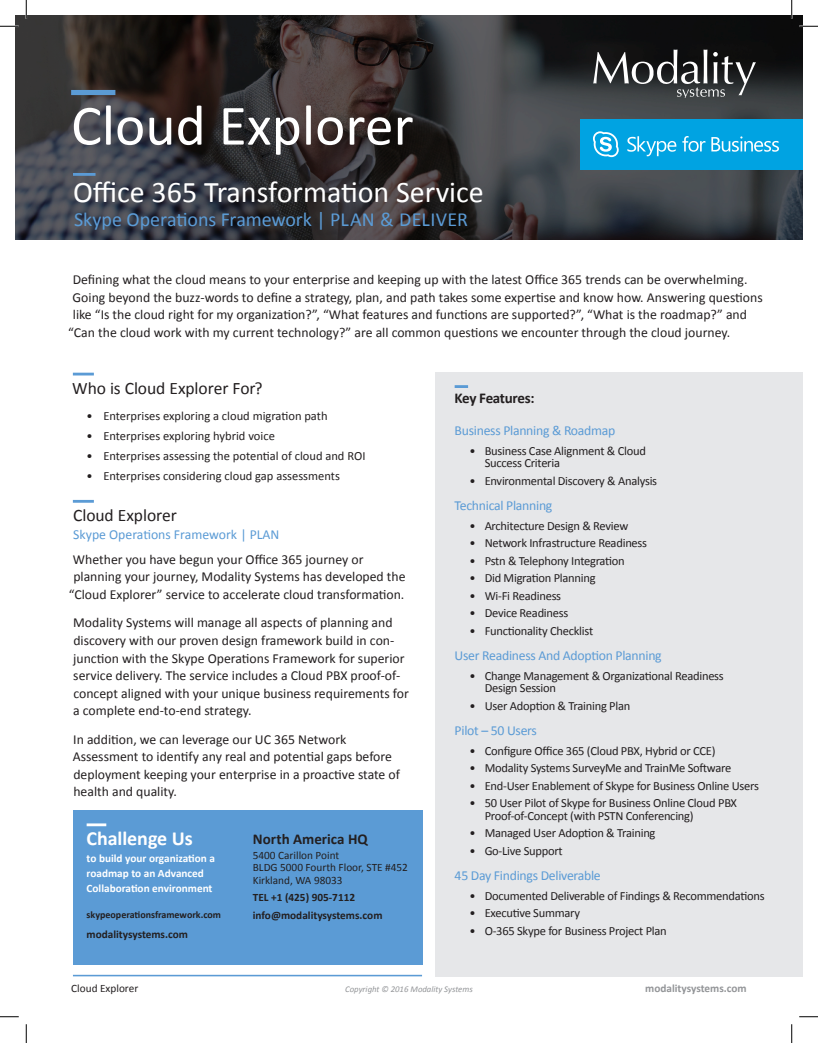
<style>
.page{position:relative;width:818px;height:1043px;background:#fff}
.page>*{position:absolute;margin:0;border:0;box-sizing:border-box;transform-origin:0 0}
.Document_title-1{font:57.5px "Calibri";color:#fff}
.Document_title-2{font:30px "Calibri";color:#fff}
.Heading_1{font:20px "Calibri";color:#5b9bd5}
.Heading_1-2{font:700 20px "Calibri";letter-spacing:-.005em;color:#fff}
.Heading_2{font:17.5px "Calibri";letter-spacing:-.005em;color:#231f20}
.Heading_3{font:700 15px "Calibri";letter-spacing:-.005em;color:#231f20}
.Heading_3-2{font:700 15px "Calibri";letter-spacing:-.03em;color:#231f20}
.Paragraph{font:13.75px/17.5px "Calibri";color:#231f20}
.Headline_4{font:13.75px "Calibri";letter-spacing:-.02em;color:#5b9bd5}
.Headline_4-2{font:13.75px "Calibri";color:#5b9bd5}
.t1{font:12.5px/12.5px "Calibri";letter-spacing:-.02em;color:#231f20}
.t2{font:12.5px "Calibri";color:#231f20}
.Paragraph-2{font:11.25px "Calibri";color:#231f20}
.Headline_4-3{font:700 11.25px/15px "Calibri";color:#fff}
.Paragraph-3{font:700 11.25px "Calibri";color:#231f20}
.t3{font:700 11.25px "Calibri";color:#939598}
.Headline_4-4{font:700 10px "Calibri";color:#231f20}
.t4{font:italic 8.75px "Calibri";color:#939598}
</style>
<div class="page">
<svg style="left:15px;top:15px;width:787px;height:224px;background:#343335"></svg>
<div style="left:435px;top:372px;width:367px;height:604px;background:#e6e7e9"></div>
<div style="left:71px;top:90px;width:44px;height:5px;background:#5b9bd5"></div>
<hr style="left:73px;top:173px;width:22px;height:3px;background:#5b9bd5">
<div style="left:580px;top:119px;width:222px;height:51px;background:#00a3e2"></div>
<svg style="left:593px;top:131px;width:25px;height:26px"></svg>
<svg style="left:627px;top:136px;width:49px;height:20px"></svg>
<svg style="left:682px;top:136px;width:23px;height:16px"></svg>
<svg style="left:711px;top:136px;width:68px;height:16px"></svg>
<svg style="left:593px;top:50px;width:162px;height:48px;background:#4b4d4e"></svg>
<hr style="left:73px;top:974px;width:349px;height:2px;background:#5b9bd5">
<hr style="left:73px;top:500px;width:21px;height:2px;background:#5b9bd5">
<hr style="left:73px;top:372px;width:21px;height:3px;background:#5b9bd5">
<hr style="left:454px;top:385px;width:14px;height:3px;background:#5b9bd5">
<div style="left:73px;top:810px;width:349px;height:154px;background:#5b9bd5"></div>
<hr style="left:87px;top:823px;width:19px;height:3px;background:#fff">
<svg style="left:0;top:25px;width:19px;height:2px"></svg>
<svg style="left:799px;top:25px;width:19px;height:2px"></svg>
<svg style="left:0;top:1016px;width:19px;height:1px"></svg>
<svg style="left:799px;top:1016px;width:19px;height:1px"></svg>
<svg style="left:25px;top:0;width:2px;height:19px"></svg>
<svg style="left:25px;top:1024px;width:2px;height:18px"></svg>
<svg style="left:790px;top:0;width:2px;height:19px"></svg>
<svg style="left:791px;top:1024px;width:1px;height:18px"></svg>
<p class="Document_title-1" style="left:71px;top:89px;width:344px">Cloud Explorer</p>
<p class="Document_title-2" style="left:73px;top:173px;width:412px">Office 365 Transformation Service</p>
<p class="Heading_1" style="left:74px;top:206px;width:395px">Skype Operations Framework | PLAN &amp; DELIVER</p>
<p class="Paragraph" style="left:73px;top:271px;width:676px">Defining what the cloud means to your enterprise and keeping up with the latest Office 365 trends can be overwhelming.</p>
<p class="Paragraph" style="left:73px;top:288px;width:691px">Going beyond the buzz-words to define a strategy, plan, and path takes some expertise and know how. Answering questions</p>
<p class="Paragraph" style="left:73px;top:306px;width:675px">like “Is the cloud right for my organization?”, “What features and functions are supported?”, “What is the roadmap?” and</p>
<p class="Paragraph" style="left:68px;top:323px;width:663px">“Can the cloud work with my current technology?” are all common questions we encounter through the cloud journey.</p>
<p class="Heading_2" style="left:72px;top:377px;width:192px">Who is Cloud Explorer For?</p>
<p class="t2" style="left:86px;top:408px;width:243px">• Enterprises exploring a cloud migration path</p>
<p class="t2" style="left:86px;top:428px;width:190px">• Enterprises exploring hybrid voice</p>
<p class="t2" style="left:86px;top:448px;width:280px">• Enterprises assessing the potential of cloud and ROI</p>
<p class="t2" style="left:86px;top:468px;width:255px">• Enterprises considering cloud gap assessments</p>
<p class="Heading_2" style="left:73px;top:504px;width:105px">Cloud Explorer</p>
<p class="Headline_4-2" style="left:73px;top:525px;width:208px">Skype Operations Framework | PLAN</p>
<p class="Paragraph" style="left:73px;top:550px;width:292px">Whether you have begun your Office 365 journey or</p>
<p class="Paragraph" style="left:73px;top:568px;width:334px">planning your journey, Modality Systems has developed the</p>
<p class="Paragraph" style="left:69px;top:585px;width:337px">“Cloud Explorer” service to accelerate cloud transformation.</p>
<p class="Paragraph" style="left:73px;top:614px;width:337px">Modality Systems will manage all aspects of planning and discovery with our proven design framework build in con&shy;junction with the Skype Operations Framework for superior service delivery. The service includes a Cloud PBX proof-of&shy;concept aligned with your unique business requirements for a complete end-to-end strategy.</p>
<p class="Paragraph" style="left:73px;top:730px;width:329px">In addition, we can leverage our UC 365 Network Assessment to identify any real and potential gaps before deployment keeping your enterprise in a proactive state of health and quality.</p>
<p class="Heading_1-2" style="left:87px;top:825px;width:108px">Challenge Us</p>
<p class="Headline_4-3" style="left:87px;top:851px;width:130px">to build your organization a roadmap to an Advanced<br>Collaboration environment</p>
<p class="Headline_4-4" style="left:87px;top:908px;width:136px">skypeoperationsframework.com</p>
<p class="Paragraph-3" style="left:87px;top:927px;width:103px">modalitysystems.com</p>
<p class="Heading_3" style="left:253px;top:829px;width:116px">North America HQ</p>
<p class="Paragraph-2" style="left:253px;top:848px;width:88px">5400 Carillon Point</p>
<p class="Paragraph-2" style="left:253px;top:860px;width:157px">BLDG 5000 Fourth Floor, STE #452</p>
<p class="Paragraph-2" style="left:253px;top:873px;width:91px">Kirkland, WA 98033</p>
<p class="Paragraph-3" style="left:253px;top:890px;width:104px">TEL +1 (425) 905-7112</p>
<p class="Paragraph-3" style="left:253px;top:907px;width:131px">info@modalitysystems.com</p>
<p class="Heading_3-2" style="left:454px;top:389px;width:81px">Key Features:</p>
<p class="Headline_4" style="left:454px;top:421px;width:162px">Business Planning &amp; Roadmap</p>
<p class="t1" style="left:484px;top:444px;width:163px;text-indent:-15px">• Business Case Alignment &amp; Cloud<br>Success Criteria</p>
<p class="t1" style="left:469px;top:474px;width:189px">• Environmental Discovery &amp; Analysis</p>
<p class="Headline_4" style="left:454px;top:496px;width:99px">Technical Planning</p>
<p class="t1" style="left:469px;top:519px;width:160px">• Architecture Design &amp; Review</p>
<p class="t1" style="left:469px;top:537px;width:179px">• Network Infrastructure Readiness</p>
<p class="t1" style="left:469px;top:554px;width:157px">• Pstn &amp; Telephony Integration</p>
<p class="t1" style="left:469px;top:572px;width:128px">• Did Migration Planning</p>
<p class="t1" style="left:469px;top:589px;width:93px">• Wi-Fi Readiness</p>
<p class="t1" style="left:469px;top:607px;width:100px">• Device Readiness</p>
<p class="t1" style="left:469px;top:624px;width:125px">• Functionality Checklist</p>
<p class="Headline_4" style="left:454px;top:646px;width:209px">User Readiness And Adoption Planning</p>
<p class="t1" style="left:484px;top:669px;width:241px;text-indent:-15px">• Change Management &amp; Organizational Readiness<br>Design Session</p>
<p class="t1" style="left:469px;top:699px;width:162px">• User Adoption &amp; Training Plan</p>
<p class="Headline_4" style="left:454px;top:721px;width:84px">Pilot – 50 Users</p>
<p class="t1" style="left:469px;top:744px;width:247px">• Configure Office 365 (Cloud PBX, Hybrid or CCE)</p>
<p class="t1" style="left:469px;top:762px;width:263px">• Modality Systems SurveyMe and TrainMe Software</p>
<p class="t1" style="left:469px;top:779px;width:291px">• End-User Enablement of Skype for Business Online Users</p>
<p class="t1" style="left:484px;top:797px;width:254px;text-indent:-15px">• 50 User Pilot of Skype for Business Online Cloud PBX<br>Proof-of-Concept (with PSTN Conferencing)</p>
<p class="t1" style="left:469px;top:827px;width:187px">• Managed User Adoption &amp; Training</p>
<p class="t1" style="left:469px;top:844px;width:95px">• Go-Live Support</p>
<p class="Headline_4" style="left:454px;top:866px;width:148px">45 Day Findings Deliverable</p>
<p class="t1" style="left:469px;top:889px;width:296px">• Documented Deliverable of Findings &amp; Recommendations</p>
<p class="t1" style="left:469px;top:907px;width:112px">• Executive Summary</p>
<p class="t1" style="left:469px;top:924px;width:199px">• O-365 Skype for Business Project Plan</p>
<p class="Paragraph-2" style="left:71px;top:981px;width:68px">Cloud Explorer</p>
<p class="t4" style="left:345px;top:983px;width:129px">Copyright © 2016 Modality Systems</p>
<p class="t3" style="left:645px;top:981px;width:103px">modalitysystems.com</p>
</div>
